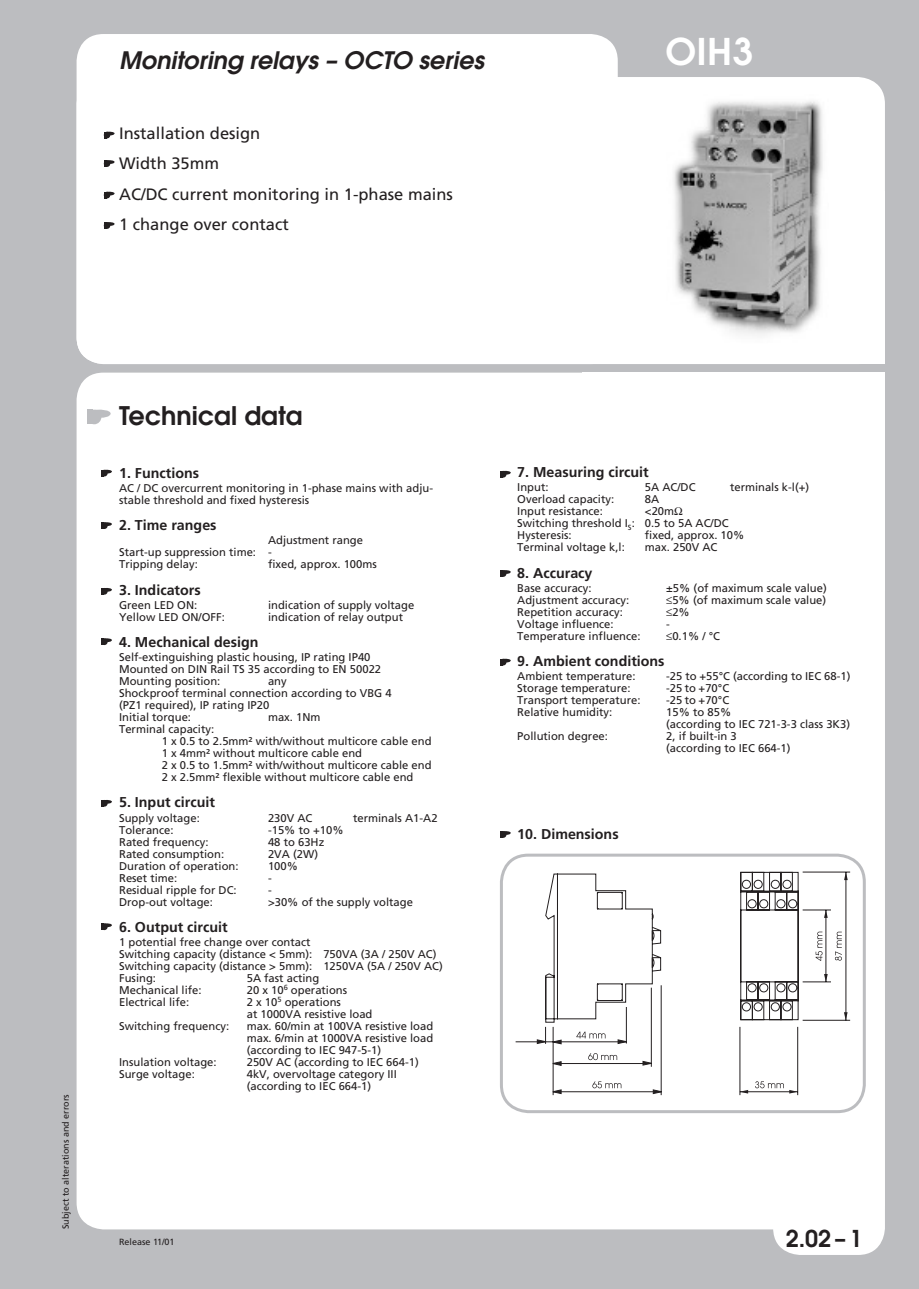
<style>
.page{position:relative;width:919px;height:1289px;background:#fff}
.page>*{position:absolute;margin:0;border:0;box-sizing:border-box;transform-origin:0 0}
.t1{font:600 36.6px "Avant Garde";color:#fff}
.t2{font:600 25.5px "Avant Garde";color:#231f20}
.t3{font:italic 600 24px "Avant Garde";color:#231f20}
.t4{font:600 23.1px "Avant Garde";color:#231f20}
.t5{font:16.5px/30.2px "Frutiger";color:#231f20}
.t6{font:700 14.25px "Frutiger";color:#231f20}
.t7{font:11.25px/12px "Frutiger";color:#231f20}
.t8{font:9px "Frutiger";color:#231f20}
</style>
<div class="page">
<div style="left:0;top:0;width:918px;height:1288px;background:#bcbdc0"></div>
<div style="left:77px;top:372px;width:696px;height:857px;background:#fff"></div>
<div style="left:773px;top:591px;width:111px;height:663px;background:#fff"></div>
<div style="left:583px;top:372px;width:301px;height:219px;background:#fff"></div>
<div style="left:617px;top:77px;width:267px;height:114px;background:#fff"></div>
<div style="left:594px;top:191px;width:290px;height:173px;background:#fff"></div>
<div style="left:77px;top:34px;width:540px;height:330px;background:#fff"></div>
<img style="left:666px;top:94px;width:162px;height:241px">
<svg style="left:104px;top:132px;width:10px;height:6px"></svg>
<svg style="left:104px;top:160px;width:10px;height:7px"></svg>
<svg style="left:104px;top:192px;width:10px;height:6px"></svg>
<svg style="left:104px;top:222px;width:10px;height:7px"></svg>
<svg style="left:101px;top:470px;width:11px;height:6px"></svg>
<svg style="left:101px;top:522px;width:11px;height:7px"></svg>
<svg style="left:101px;top:588px;width:11px;height:6px"></svg>
<svg style="left:101px;top:638px;width:11px;height:7px"></svg>
<svg style="left:101px;top:800px;width:11px;height:6px"></svg>
<svg style="left:101px;top:923px;width:11px;height:7px"></svg>
<svg style="left:500px;top:570px;width:10px;height:7px"></svg>
<svg style="left:500px;top:658px;width:10px;height:7px"></svg>
<svg style="left:500px;top:831px;width:10px;height:6px"></svg>
<svg style="left:500px;top:471px;width:10px;height:6px"></svg>
<svg style="left:97px;top:409px;width:14px;height:9px"></svg>
<div style="left:87px;top:409px;width:14px;height:15px;background:#bcbdc0;border-radius:50%"></div>
<div style="left:87px;top:409px;width:6px;height:15px;background:#bcbdc0"></div>
<svg style="left:498px;top:852px;width:369px;height:259px;background:#f2f2f2"></svg>
<p class="t3" style="left:119px;top:47px;width:366px">Monitoring relays – OCTO series</p>
<p class="t5" style="left:119px;top:120px;width:335px">Installation design<br>Width 35mm<br>AC/DC current monitoring in 1-phase mains<br>1 change over contact</p>
<p class="t1" style="left:665px;top:31px;width:89px">OIH3</p>
<p class="t8" style="left:62px;top:1229px;width:137px;rotate:-90deg">Subject to alterations and errors</p>
<p class="t2" style="left:119px;top:401px;width:185px">Technical data</p>
<p class="t6" style="left:119px;top:464px;width:81px">1. Functions</p>
<p class="t7" style="left:119px;top:483px;width:315px">AC / DC overcurrent monitoring in 1-phase mains with adju&shy;stable threshold and fixed hysteresis</p>
<p class="t6" style="left:119px;top:517px;width:99px">2. Time ranges</p>
<p class="t7" style="left:119px;top:535px;width:245px;text-indent:149px">Adjustment range<br>Start-up suppression time: -<br>Tripping delay:</p>
<p class="t7" style="left:268px;top:559px;width:110px">fixed, approx. 100ms</p>
<p class="t6" style="left:119px;top:581px;width:83px">3. Indicators</p>
<p class="t7" style="left:119px;top:600px;width:80px">Green LED ON:</p>
<p class="t7" style="left:268px;top:600px;width:148px">indication of supply voltage</p>
<p class="t7" style="left:119px;top:612px;width:107px">Yellow LED ON/OFF:</p>
<p class="t7" style="left:268px;top:612px;width:137px">indication of relay output</p>
<p class="t6" style="left:119px;top:633px;width:141px">4. Mechanical design</p>
<p class="t7" style="left:119px;top:652px;width:263px">Self-extinguishing plastic housing, IP rating IP40<br>Mounted on DIN Rail TS 35 according to EN 50022<br>Mounting position:</p>
<p class="t7" style="left:119px;top:676px;width:274px;text-indent:149px">any<br>Shockproof terminal connection according to VBG 4 (PZ1 required), IP rating IP20<br>Initial torque:</p>
<p class="t7" style="left:268px;top:712px;width:54px">max. 1Nm</p>
<p class="t7" style="left:162px;top:724px;width:271px;text-indent:-43px">Terminal capacity:<br>1 x 0.5 to 2.5mm² with/without multicore cable end 1 x 4mm² without multicore cable end<br>2 x 0.5 to 1.5mm² with/without multicore cable end 2 x 2.5mm² flexible without multicore cable end</p>
<p class="t6" style="left:119px;top:794px;width:97px">5. Input circuit</p>
<p class="t7" style="left:119px;top:812px;width:82px">Supply voltage:</p>
<p class="t7" style="left:268px;top:812px;width:46px">230V AC</p>
<p class="t7" style="left:353px;top:812px;width:86px">terminals A1-A2</p>
<p class="t7" style="left:119px;top:824px;width:56px">Tolerance:</p>
<p class="t7" style="left:268px;top:824px;width:77px">-15% to +10%</p>
<p class="t7" style="left:119px;top:836px;width:91px">Rated frequency:</p>
<p class="t7" style="left:268px;top:836px;width:58px">48 to 63Hz</p>
<p class="t7" style="left:119px;top:848px;width:106px">Rated consumption:</p>
<p class="t7" style="left:268px;top:848px;width:52px">2VA (2W)</p>
<p class="t7" style="left:119px;top:860px;width:121px">Duration of operation:</p>
<p class="t7" style="left:268px;top:860px;width:32px">100%</p>
<p class="t7" style="left:119px;top:872px;width:60px">Reset time:</p>
<p class="t7" style="left:268px;top:872px;width:5px">-</p>
<p class="t7" style="left:119px;top:884px;width:119px">Residual ripple for DC:</p>
<p class="t7" style="left:268px;top:884px;width:5px">-</p>
<p class="t7" style="left:119px;top:896px;width:95px">Drop-out voltage:</p>
<p class="t7" style="left:268px;top:896px;width:146px">&gt;30% of the supply voltage</p>
<p class="t6" style="left:119px;top:918px;width:110px">6. Output circuit</p>
<p class="t7" style="left:119px;top:937px;width:325px">1 potential free change over contact<br>Switching capacity (distance &lt; 5mm): 750VA (3A / 250V AC)<br>Switching capacity (distance &gt; 5mm): 1250VA (5A / 250V AC)<br>Fusing:</p>
<p class="t7" style="left:247px;top:973px;width:74px">5A fast acting</p>
<p class="t7" style="left:119px;top:985px;width:84px">Mechanical life:</p>
<p class="t7" style="left:247px;top:985px;width:102px">20 x 10<sup>6</sup> operations</p>
<p class="t7" style="left:119px;top:997px;width:72px">Electrical life:</p>
<p class="t7" style="left:247px;top:997px;width:127px">2 x 10<sup>5</sup> operations<br>at 1000VA resistive load</p>
<p class="t7" style="left:119px;top:1021px;width:111px">Switching frequency:</p>
<p class="t7" style="left:247px;top:1021px;width:188px;text-align:justify">max. 60/min at 100VA resistive load max. 6/min at 1000VA resistive load (according to IEC 947-5-1)</p>
<p class="t7" style="left:119px;top:1057px;width:99px">Insulation voltage:</p>
<p class="t7" style="left:247px;top:1057px;width:173px">250V AC (according to IEC 664-1)</p>
<p class="t7" style="left:119px;top:1069px;width:77px">Surge voltage:</p>
<p class="t7" style="left:247px;top:1069px;width:152px">4kV, overvoltage category III (according to IEC 664-1)</p>
<p class="t8" style="left:119px;top:1238px;width:57px">Release 11/01</p>
<p class="t6" style="left:517px;top:464px;width:133px">7. Measuring circuit</p>
<p class="t7" style="left:517px;top:482px;width:33px">Input:</p>
<p class="t7" style="left:645px;top:482px;width:52px">5A AC/DC</p>
<p class="t7" style="left:730px;top:482px;width:81px">terminals k-l(+)</p>
<p class="t7" style="left:517px;top:494px;width:98px">Overload capacity:</p>
<p class="t7" style="left:645px;top:494px;width:16px">8A</p>
<p class="t7" style="left:517px;top:506px;width:87px">Input resistance:</p>
<p class="t7" style="left:517px;top:506px;width:213px;text-indent:128px">&lt;20m<br>Switching threshold I<sub>S</sub>: 0.5 to 5A AC/DC<br>Hysteresis:</p>
<p class="t7" style="left:645px;top:530px;width:101px">fixed, approx. 10%</p>
<p class="t7" style="left:517px;top:542px;width:109px">Terminal voltage k,l:</p>
<p class="t7" style="left:645px;top:542px;width:74px">max. 250V AC</p>
<p class="t6" style="left:517px;top:564px;width:77px">8. Accuracy</p>
<p class="t7" style="left:517px;top:583px;width:76px">Base accuracy:</p>
<p class="t7" style="left:666px;top:583px;width:162px">±5% (of maximum scale value)</p>
<p class="t7" style="left:517px;top:595px;width:113px">Adjustment accuracy:</p>
<p class="t7" style="left:666px;top:595px;width:161px">≤5% (of maximum scale value)</p>
<p class="t7" style="left:517px;top:607px;width:107px">Repetition accuracy:</p>
<p class="t7" style="left:666px;top:607px;width:25px">≤2%</p>
<p class="t7" style="left:517px;top:619px;width:98px">Voltage influence:</p>
<p class="t7" style="left:666px;top:619px;width:5px">-</p>
<p class="t7" style="left:517px;top:631px;width:125px">Temperature influence:</p>
<p class="t7" style="left:666px;top:631px;width:55px">≤0.1% / °C</p>
<p class="t6" style="left:517px;top:653px;width:149px">9. Ambient conditions</p>
<p class="t7" style="left:517px;top:671px;width:120px">Ambient temperature:</p>
<p class="t7" style="left:666px;top:671px;width:186px">-25 to +55°C (according to IEC 68-1)</p>
<p class="t7" style="left:517px;top:683px;width:115px">Storage temperature:</p>
<p class="t7" style="left:666px;top:683px;width:65px">-25 to +70°C</p>
<p class="t7" style="left:517px;top:695px;width:125px">Transport temperature:</p>
<p class="t7" style="left:666px;top:695px;width:65px">-25 to +70°C</p>
<p class="t7" style="left:517px;top:707px;width:97px">Relative humidity:</p>
<p class="t7" style="left:666px;top:707px;width:185px">15% to 85%<br>(according to IEC 721-3-3 class 3K3)</p>
<p class="t7" style="left:517px;top:731px;width:92px">Pollution degree:</p>
<p class="t7" style="left:666px;top:731px;width:126px">2, if built-in 3 (according to IEC 664-1)</p>
<p class="t6" style="left:517px;top:825px;width:103px">10. Dimensions</p>
<p class="t4" style="left:785px;top:1225px;width:78px">2.02 – 1</p>
</div>
